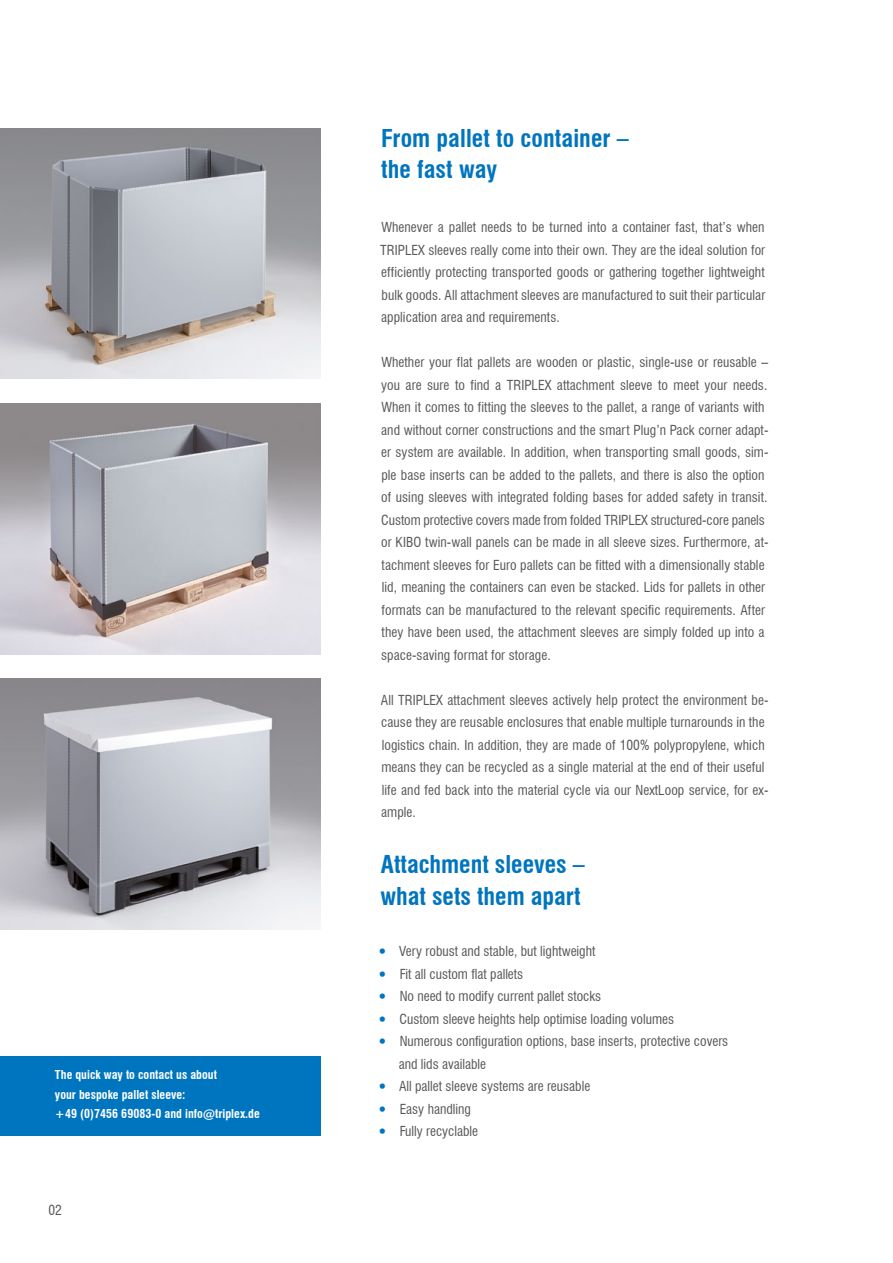
<style>
.page{position:relative;width:893px;height:1263px;background:#fff}
.page>*{position:absolute;margin:0;border:0;box-sizing:border-box;transform-origin:0 0}
.t1{font:700 condensed 24px/31.5px "Swiss 721 BT";color:#0075bf}
.t2{font:condensed 13.5px/22.5px "Swiss 721 BT";letter-spacing:.005em;color:#575756}
.t3{font:700 condensed 12px/19.5px "Swiss 721 BT";letter-spacing:.005em;color:#fff}
.s1{font-size:18px;color:#0075bf}
</style>
<div class="page">
<div style="left:0;top:1056px;width:320px;height:79px;background:#0075bf"></div>
<img style="left:0;top:128px;width:320px;height:250px">
<img style="left:0;top:404px;width:320px;height:250px">
<img style="left:0;top:678px;width:321px;height:251px">
<p class="t3" style="left:55px;top:1065px;width:206px">The quick way to contact us about<br>your bespoke pallet sleeve:<br>+49 (0)7456 69083-0 and info@triplex.de</p>
<p class="t2" style="left:48px;top:1198px;width:15px">02</p>
<h1 class="t1" style="left:381px;top:122px;width:249px">From pallet to container – the fast way</h1>
<p class="t2" style="left:380px;top:216px;width:386px;text-align:justify">Whenever a pallet needs to be turned into a container fast, that’s when TRIPLEX sleeves really come into their own. They are the ideal solution for efficiently protecting transported goods or gathering together lightweight bulk goods. All attachment sleeves are manufactured to suit their particular application area and requirements.</p>
<p class="t2" style="left:381px;top:351px;width:389px">Whether your flat pallets are wooden or plastic, single-use or reusable – you are sure to find a TRIPLEX attachment sleeve to meet your needs.<br>When it comes to fitting the sleeves to the pallet, a range of variants with and without corner constructions and the smart Plug’n Pack corner adapt&shy;er system are available. In addition, when transporting small goods, sim&shy;ple base inserts can be added to the pallets, and there is also the option of using sleeves with integrated folding bases for added safety in transit.<br>Custom protective covers made from folded TRIPLEX structured-core panels or KIBO twin-wall panels can be made in all sleeve sizes. Furthermore, at&shy;tachment sleeves for Euro pallets can be fitted with a dimensionally stable lid, meaning the containers can even be stacked. Lids for pallets in other formats can be manufactured to the relevant specific requirements. After they have been used, the attachment sleeves are simply folded up into a space-saving format for storage.</p>
<p class="t2" style="left:381px;top:688px;width:389px">All TRIPLEX attachment sleeves actively help protect the environment be&shy;cause they are reusable enclosures that enable multiple turnarounds in the logistics chain. In addition, they are made of 100% polypropylene, which means they can be recycled as a single material at the end of their useful life and fed back into the material cycle via our NextLoop service, for ex&shy;ample.</p>
<h1 class="t1" style="left:380px;top:849px;width:206px">Attachment sleeves – what sets them apart</h1>
<p class="t2" style="left:377px;top:940px;width:220px"><span class="s1">•</span> Very robust and stable, but lightweight</p>
<p class="t2" style="left:377px;top:962px;width:148px"><span class="s1">•</span> Fit all custom flat pallets</p>
<p class="t2" style="left:377px;top:985px;width:226px"><span class="s1">•</span> No need to modify current pallet stocks</p>
<p class="t2" style="left:377px;top:1007px;width:298px"><span class="s1">•</span> Custom sleeve heights help optimise loading volumes</p>
<p class="t2" style="left:399px;top:1030px;width:331px;text-indent:-22px"><span class="s1">•</span> Numerous configuration options, base inserts, protective covers and lids available</p>
<p class="t2" style="left:377px;top:1075px;width:215px"><span class="s1">•</span> All pallet sleeve systems are reusable</p>
<p class="t2" style="left:377px;top:1097px;width:95px"><span class="s1">•</span> Easy handling</p>
<p class="t2" style="left:377px;top:1120px;width:103px"><span class="s1">•</span> Fully recyclable</p>
</div>
